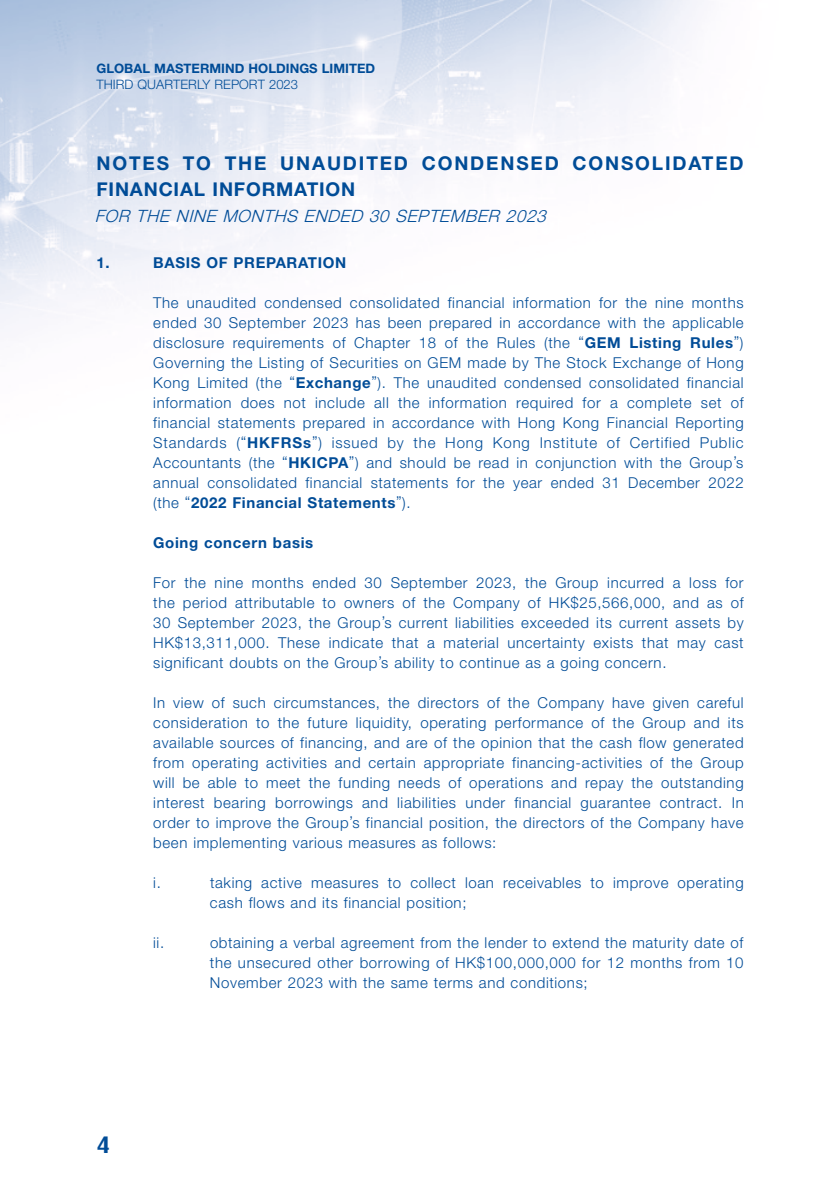
<style>
.page{position:relative;width:840px;height:1191px;background:#fff}
.page>*{position:absolute;margin:0;border:0;box-sizing:border-box;transform-origin:0 0}
.t1{font:700 24px "Dax";color:#004c97}
.Heading_1{font:700 19px/26px "Helvetica Neue LT Std";letter-spacing:.095em;color:#004c97}
.Body_Text{font:italic 300 17px "Helvetica Neue LT Std";color:#004c97}
.Notes{font:300 15px/20px "Helvetica Neue LT Std";letter-spacing:.045em;color:#004c97;text-align:justify}
.Notes_HD1{font:700 15px "Helvetica Neue LT Std";letter-spacing:.045em;color:#004c97}
.Notes_HD2{font:700 15px "Helvetica Neue LT Std";letter-spacing:.045em;color:#004c97}
.t2{font:700 13px "Helvetica Neue LT Std";letter-spacing:.005em;color:#004c97}
.t3{font:300 13px "Helvetica Neue LT Std";letter-spacing:.005em;color:#004c97}
.s1{font-weight:700}
</style>
<div class="page">
<img style="left:0;top:0;width:698px;height:323px">
<p class="t2" style="left:96px;top:60px;width:280px">GLOBAL MASTERMIND HOLDINGS LIMITED</p>
<p class="t3" style="left:96px;top:77px;width:203px">THIRD QUARTERLY REPORT 2023</p>
<p class="Heading_1" style="left:96px;top:150px;width:648px">NOTES TO THE UNAUDITED CONDENSED CONSOLIDATED<br>FINANCIAL INFORMATION</p>
<p class="Body_Text" style="left:95px;top:205px;width:457px">FOR THE NINE MONTHS ENDED 30 SEPTEMBER 2023</p>
<p class="Notes_HD1" style="left:96px;top:253px;width:15px">1.</p>
<p class="Notes_HD1" style="left:153px;top:253px;width:194px">BASIS OF PREPARATION</p>
<p class="Notes" style="left:153px;top:292px;width:591px">The unaudited condensed consolidated financial information for the nine months ended 30 September 2023 has been prepared in accordance with the applicable disclosure requirements of Chapter 18 of the Rules (the “<span class="s1">GEM Listing Rules</span>”)<br>Governing the Listing of Securities on GEM made by The Stock Exchange of Hong Kong Limited (the “<span class="s1">Exchange</span>”). The unaudited condensed consolidated financial information does not include all the information required for a complete set of financial statements prepared in accordance with Hong Kong Financial Reporting Standards (“<span class="s1">HKFRSs</span>”) issued by the Hong Kong Institute of Certified Public Accountants (the “<span class="s1">HKICPA</span>”) and should be read in conjunction with the Group’s annual consolidated financial statements for the year ended 31 December 2022 (the “<span class="s1">2022 Financial Statements</span>”).</p>
<p class="Notes_HD2" style="left:153px;top:533px;width:161px">Going concern basis</p>
<p class="Notes" style="left:153px;top:572px;width:591px">For the nine months ended 30 September 2023, the Group incurred a loss for the period attributable to owners of the Company of HK$25,566,000, and as of 30 September 2023, the Group’s current liabilities exceeded its current assets by HK$13,311,000. These indicate that a material uncertainty exists that may cast significant doubts on the Group’s ability to continue as a going concern.</p>
<p class="Notes" style="left:153px;top:692px;width:591px">In view of such circumstances, the directors of the Company have given careful consideration to the future liquidity, operating performance of the Group and its available sources of financing, and are of the opinion that the cash flow generated from operating activities and certain appropriate financing-activities of the Group will be able to meet the funding needs of operations and repay the outstanding interest bearing borrowings and liabilities under financial guarantee contract. In order to improve the Group’s financial position, the directors of the Company have been implementing various measures as follows:</p>
<p class="Notes" style="left:153px;top:872px;width:9px">i.</p>
<p class="Notes" style="left:210px;top:872px;width:535px">taking active measures to collect loan receivables to improve operating cash flows and its financial position;</p>
<p class="Notes" style="left:153px;top:932px;width:13px">ii.</p>
<p class="Notes" style="left:210px;top:932px;width:535px">obtaining a verbal agreement from the lender to extend the maturity date of the unsecured other borrowing of HK$100,000,000 for 12 months from 10<br>November 2023 with the same terms and conditions;</p>
<h1 class="t1" style="left:96px;top:1131px;width:15px">4</h1>
</div>
